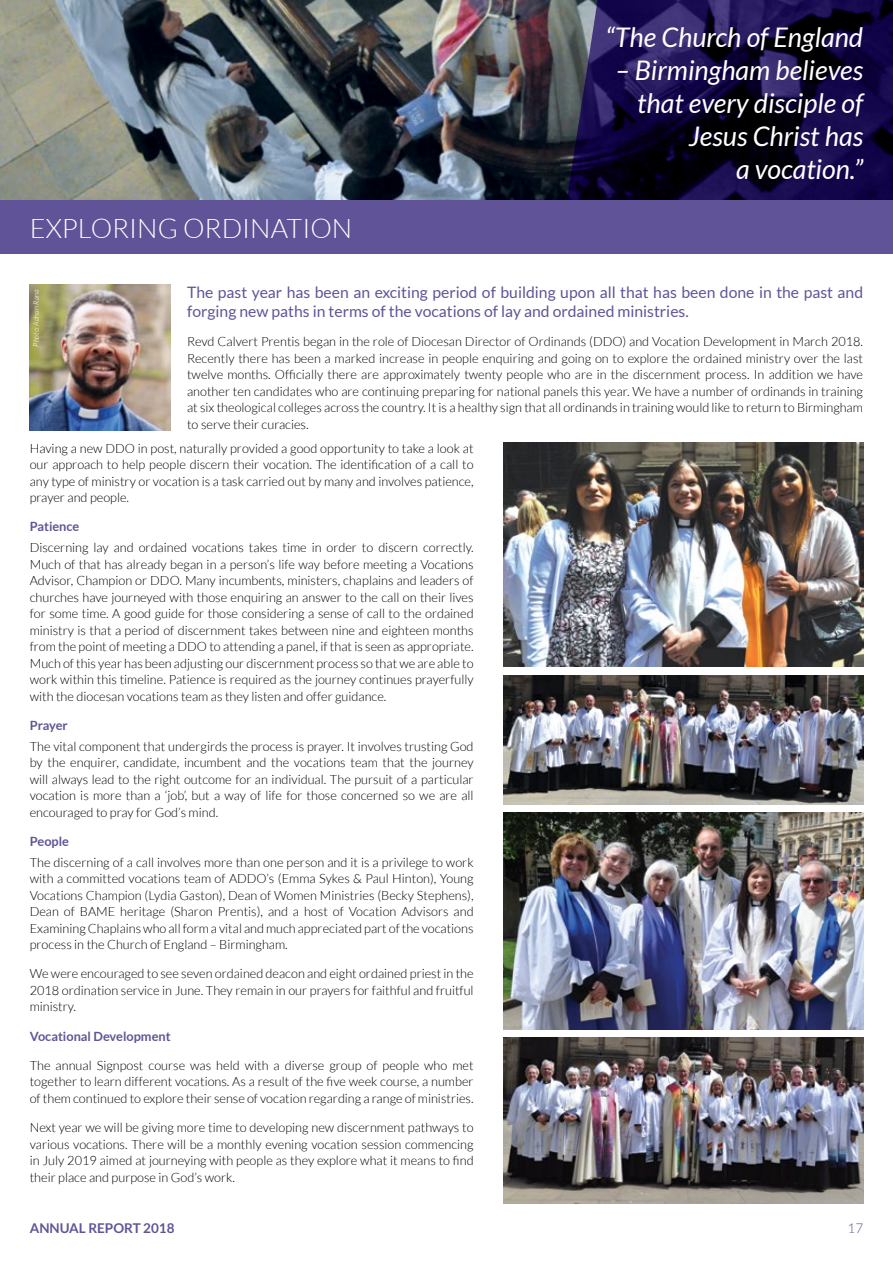
<style>
.page{position:relative;width:893px;height:1263px;background:#fff}
.page>*{position:absolute;margin:0;border:0;box-sizing:border-box;transform-origin:0 0}
.t1{font:italic 30px/36px "Lato";color:#fff;text-align:right}
.t2{font:italic 27px/33px "Lato";color:#fff;text-align:right}
.t3{font:300 27px "Lato";color:#fff}
.t4{font:15.75px/19.5px "Lato";color:#615397}
.t5{font:700 13.5px "Lato";color:#615397}
.t6{font:300 13.5px "Lato";color:#615397}
.t7{font:300 12.75px/16.5px "Lato";color:#000;text-align:justify}
.t8{font:700 12.75px "Lato";color:#615397}
.t9{font:italic 300 7.5px "Lato";color:#fff}
</style>
<div class="page">
<img style="left:30px;top:285px;width:140px;height:146px">
<img style="left:1px;top:0;width:559px;height:200px">
<img style="left:503px;top:1037px;width:360px;height:166px">
<img style="left:503px;top:813px;width:360px;height:216px">
<img style="left:503px;top:442px;width:360px;height:224px">
<img style="left:503px;top:675px;width:360px;height:129px">
<svg style="left:0;top:0;width:1px;height:200px"></svg>
<svg style="left:560px;top:0;width:333px;height:200px;background:#18103c"></svg>
<div style="left:0;top:200px;width:893px;height:53px;background:#615397"></div>
<h2 class="t3" style="left:30px;top:213px;width:324px">EXPLORING ORDINATION</h2>
<h2 class="t3" style="left:30px;top:213px;width:71px">TITLE</h2>
<h2 class="t2" style="left:606px;top:21px;width:259px">“The Church of England</h2>
<h2 class="t2" style="left:616px;top:54px;width:249px">– Birmingham believes that every disciple of<br>Jesus Christ has<br>a vocation.”</h2>
<h1 class="t1" style="left:613px;top:116px;width:251px">“Everyone has a part to play.”</h1>
<p class="t4" style="left:187px;top:282px;width:678px">The past year has been an exciting period of building upon all that has been done in the past and forging new paths in terms of the vocations of lay and ordained ministries.</p>
<p class="t7" style="left:187px;top:334px;width:677px">Revd Calvert Prentis began in the role of Diocesan Director of Ordinands (DDO) and Vocation Development in March 2018.<br>Recently there has been a marked increase in people enquiring and going on to explore the ordained ministry over the last twelve months. Officially there are approximately twenty people who are in the discernment process. In addition we have another ten candidates who are continuing preparing for national panels this year. We have a number of ordinands in training at six theological colleges across the country. It is a healthy sign that all ordinands in training would like to return to Birmingham to serve their curacies.</p>
<p class="t7" style="left:30px;top:440px;width:445px">Having a new DDO in post, naturally provided a good opportunity to take a look at our approach to help people discern their vocation. The identification of a call to any type of ministry or vocation is a task carried out by many and involves patience, prayer and people.</p>
<p class="t8" style="left:30px;top:519px;width:51px">Patience</p>
<p class="t7" style="left:30px;top:539px;width:445px">Discerning lay and ordained vocations takes time in order to discern correctly.<br>Much of that has already began in a person’s life way before meeting a Vocations Advisor, Champion or DDO. Many incumbents, ministers, chaplains and leaders of churches have journeyed with those enquiring an answer to the call on their lives for some time. A good guide for those considering a sense of call to the ordained ministry is that a period of discernment takes between nine and eighteen months from the point of meeting a DDO to attending a panel, if that is seen as appropriate.<br>Much of this year has been adjusting our discernment process so that we are able to work within this timeline. Patience is required as the journey continues prayerfully with the diocesan vocations team as they listen and offer guidance.</p>
<p class="t8" style="left:30px;top:718px;width:40px">Prayer</p>
<p class="t7" style="left:30px;top:738px;width:445px">The vital component that undergirds the process is prayer. It involves trusting God by the enquirer, candidate, incumbent and the vocations team that the journey will always lead to the right outcome for an individual. The pursuit of a particular vocation is more than a ‘job’, but a way of life for those concerned so we are all encouraged to pray for God’s mind.</p>
<p class="t8" style="left:30px;top:834px;width:41px">People</p>
<p class="t7" style="left:30px;top:854px;width:445px">The discerning of a call involves more than one person and it is a privilege to work with a committed vocations team of ADDO’s (Emma Sykes &amp; Paul Hinton), Young Vocations Champion (Lydia Gaston), Dean of Women Ministries (Becky Stephens), Dean of BAME heritage (Sharon Prentis), and a host of Vocation Advisors and Examining Chaplains who all form a vital and much appreciated part of the vocations process in the Church of England – Birmingham.</p>
<p class="t7" style="left:30px;top:965px;width:445px">We were encouraged to see seven ordained deacon and eight ordained priest in the 2018 ordination service in June. They remain in our prayers for faithful and fruitful ministry.</p>
<p class="t8" style="left:30px;top:1029px;width:142px">Vocational Development</p>
<p class="t7" style="left:30px;top:1057px;width:445px">The annual Signpost course was held with a diverse group of people who met together to learn different vocations. As a result of the five week course, a number of them continued to explore their sense of vocation regarding a range of ministries.</p>
<p class="t7" style="left:30px;top:1119px;width:445px">Next year we will be giving more time to developing new discernment pathways to various vocations. There will be a monthly evening vocation session commencing in July 2019 aimed at journeying with people as they explore what it means to find their place and purpose in God’s work.</p>
<p class="t9" style="left:32px;top:347px;width:59px;rotate:-90deg">Photo: Adnan Rana</p>
<p class="t5" style="left:30px;top:1220px;width:146px">ANNUAL REPORT 2018</p>
<p class="t6" style="left:847px;top:1221px;width:17px">17</p>
</div>
